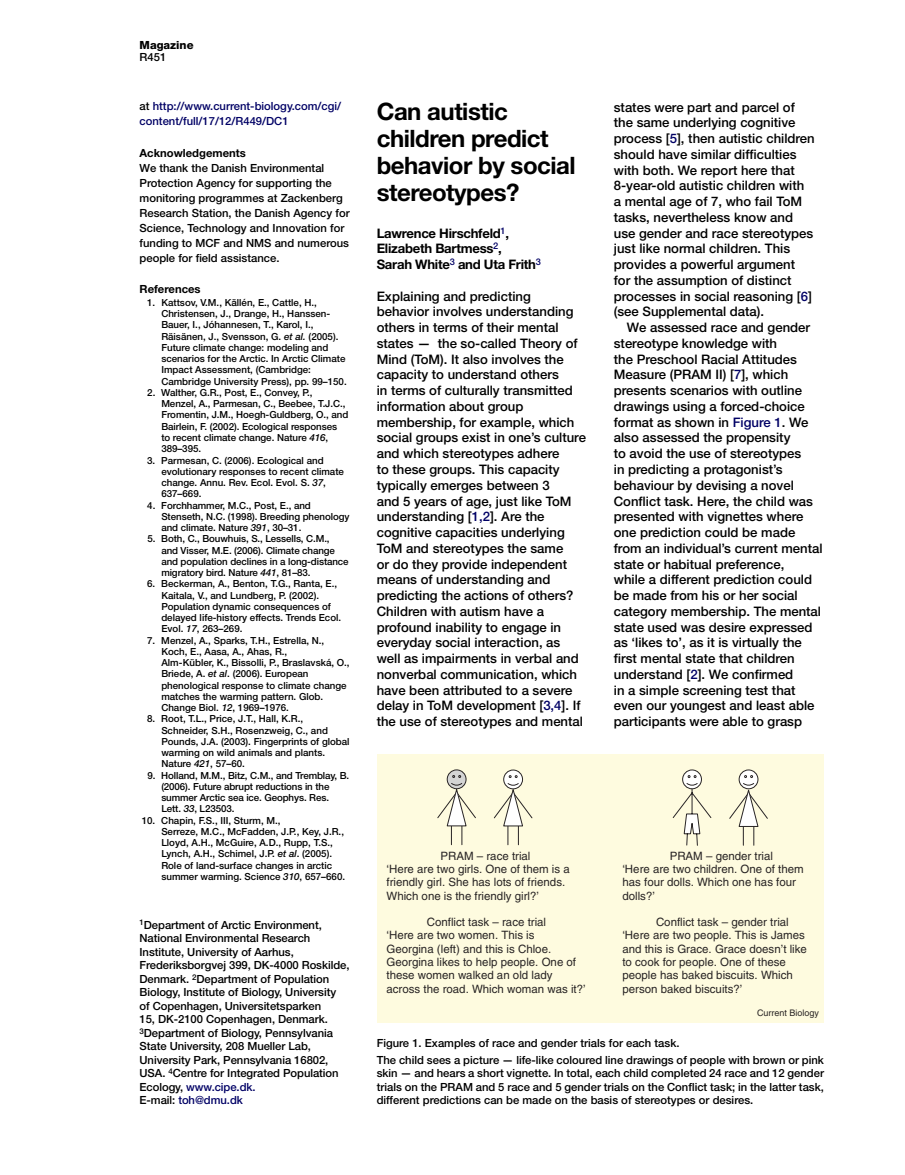
<style>
.page{position:relative;width:905px;height:1175px;background:#fff}
.page>*{position:absolute;margin:0;border:0;box-sizing:border-box;transform-origin:0 0}
.t1{font:700 24px/27px "Helvetica Neue";letter-spacing:-.02em;color:#000}
.t2{font:500 13.2px/15.8px "Helvetica Neue";color:#000}
.t3{font:700 13.2px/15.8px "Helvetica Neue";letter-spacing:-.02em;color:#000}
.t4{font:11.55px/13.4px "Helvetica";color:#282424}
.t5{font:500 11.25px/13.5px "Helvetica Neue";letter-spacing:-.005em;color:#000}
.t6{font:500 11.25px/15px "Helvetica Neue";color:#000065}
.t7{font:700 11.25px "Helvetica Neue";color:#000}
.t8{font:800 11.25px "Helvetica Neue";color:#000}
.t9{font:500 9.75px/11.2px "Helvetica Neue";color:#000}
.t10{font:9px "Helvetica";color:#282424}
.s1{color:#000}
.s2{font-style:italic}
.s3{color:#000065}
</style>
<div class="page">
<div style="left:377px;top:754px;width:446px;height:268px;background:#fefbdf"></div>
<svg style="left:672px;top:769px;width:40px;height:77px"></svg>
<svg style="left:437px;top:769px;width:96px;height:76px"></svg>
<svg style="left:729px;top:769px;width:39px;height:77px"></svg>
<p class="t8" style="left:140px;top:39px;width:55px">Magazine</p>
<p class="t5" style="left:140px;top:50px;width:28px">R451</p>
<p class="t6" style="left:140px;top:98px;width:203px"><span class="s1">at</span> http://www.current-biology.com/cgi/ content/full/17/12/R449/DC1</p>
<p class="t7" style="left:140px;top:146px;width:108px">Acknowledgements</p>
<p class="t5" style="left:140px;top:160px;width:211px;line-height:15px">We thank the Danish Environmental Protection Agency for supporting the monitoring programmes at Zackenberg Research Station, the Danish Agency for Science, Technology and Innovation for funding to MCF and NMS and numerous people for field assistance.</p>
<p class="t7" style="left:140px;top:282px;width:63px">References</p>
<p class="t9" style="left:161px;top:297px;width:187px;text-indent:-14px">1. Kattsov, V.M., Källén, E., Cattle, H., Christensen, J., Drange, H., Hanssen-Bauer, I., Jóhannesen, T., Karol, I., Räisänen, J., Svensson, G. <span class="s2">et al.</span> (2005).<br>Future climate change: modeling and scenarios for the Arctic. In Arctic Climate Impact Assessment, (Cambridge:<br>Cambridge University Press), pp. 99–150.</p>
<p class="t9" style="left:161px;top:387px;width:189px;text-indent:-14px">2. Walther, G.R., Post, E., Convey, P., Menzel, A., Parmesan, C., Beebee, T.J.C., Fromentin, J.M., Hoegh-Guldberg, O., and Bairlein, F. (2002). Ecological responses to recent climate change. Nature <span class="s2">416</span>, 389–395.</p>
<p class="t9" style="left:161px;top:454px;width:184px;text-indent:-14px">3. Parmesan, C. (2006). Ecological and evolutionary responses to recent climate change. Annu. Rev. Ecol. Evol. S. <span class="s2">37</span>,<br>637–669.</p>
<p class="t9" style="left:161px;top:499px;width:190px;text-indent:-14px">4. Forchhammer, M.C., Post, E., and<br>Stenseth, N.C. (1998). Breeding phenology and climate. Nature <span class="s2">391</span>, 30–31.</p>
<p class="t9" style="left:161px;top:533px;width:189px;text-indent:-14px">5. Both, C., Bouwhuis, S., Lessells, C.M., and Visser, M.E. (2006). Climate change and population declines in a long-distance migratory bird. Nature <span class="s2">441</span>, 81–83.</p>
<p class="t9" style="left:161px;top:578px;width:181px;text-indent:-14px">6. Beckerman, A., Benton, T.G., Ranta, E., Kaitala, V., and Lundberg, P. (2002).<br>Population dynamic consequences of delayed life-history effects. Trends Ecol.<br>Evol. <span class="s2">17</span>, 263–269.</p>
<p class="t9" style="left:161px;top:634px;width:190px;text-indent:-14px">7. Menzel, A., Sparks, T.H., Estrella, N., Koch, E., Aasa, A., Ahas, R.,<br>Alm-Kübler, K., Bissolli, P., Braslavská, O., Briede, A. <span class="s2">et al</span>. (2006). European phenological response to climate change matches the warming pattern. Glob.<br>Change Biol. <span class="s2">12</span>, 1969–1976.</p>
<p class="t9" style="left:161px;top:713px;width:190px;text-indent:-14px">8. Root, T.L., Price, J.T., Hall, K.R., Schneider, S.H., Rosenzweig, C., and Pounds, J.A. (2003). Fingerprints of global warming on wild animals and plants.<br>Nature <span class="s2">421</span>, 57–60.</p>
<p class="t9" style="left:161px;top:769px;width:189px;text-indent:-14px">9. Holland, M.M., Bitz, C.M., and Tremblay, B. (2006). Future abrupt reductions in the summer Arctic sea ice. Geophys. Res.<br>Lett. <span class="s2">33</span>, L23503.</p>
<p class="t9" style="left:161px;top:814px;width:185px;text-indent:-20px">10. Chapin, F.S., III, Sturm, M.,<br>Serreze, M.C., McFadden, J.P., Key, J.R., Lloyd, A.H., McGuire, A.D., Rupp, T.S., Lynch, A.H., Schimel, J.P. <span class="s2">et al</span>. (2005).<br>Role of land-surface changes in arctic summer warming. Science <span class="s2">310</span>, 657–660.</p>
<p class="t5" style="left:140px;top:918px;width:211px"><sup>1</sup>Department of Arctic Environment, National Environmental Research Institute, University of Aarhus, Frederiksborgvej 399, DK-4000 Roskilde, Denmark. <sup>2</sup>Department of Population Biology, Institute of Biology, University<br>of Copenhagen, Universitetsparken<br>15, DK-2100 Copenhagen, Denmark.<br><sup>3</sup>Department of Biology, Pennsylvania State University, 208 Mueller Lab, University Park, Pennsylvania 16802, USA. <sup>4</sup>Centre for Integrated Population Ecology, <span class="s3">www.cipe.dk.<br></span>E-mail: <span class="s3">toh@dmu.dk</span></p>
<h1 class="t1" style="left:377px;top:98px;width:200px">Can autistic children predict behavior by social stereotypes?</h1>
<p class="t3" style="left:377px;top:225px;width:166px">Lawrence Hirschfeld<sup>1</sup>,<br>Elizabeth Bartmess<sup>2</sup>,<br>Sarah White<sup>3</sup> and Uta Frith<sup>3</sup></p>
<p class="t2" style="left:377px;top:288px;width:211px">Explaining and predicting behavior involves understanding others in terms of their mental states — the so-called Theory of<br>Mind (ToM). It also involves the capacity to understand others<br>in terms of culturally transmitted information about group membership, for example, which social groups exist in one’s culture and which stereotypes adhere<br>to these groups. This capacity typically emerges between 3<br>and 5 years of age, just like ToM understanding [<span class="s3">1,2</span>]. Are the cognitive capacities underlying<br>ToM and stereotypes the same<br>or do they provide independent means of understanding and predicting the actions of others?<br>Children with autism have a profound inability to engage in everyday social interaction, as well as impairments in verbal and nonverbal communication, which have been attributed to a severe delay in ToM development [<span class="s3">3,4</span>]. If the use of stereotypes and mental</p>
<p class="t2" style="left:614px;top:99px;width:202px">states were part and parcel of the same underlying cognitive process [<span class="s3">5</span>], then autistic children should have similar difficulties with both. We report here that<br>8-year-old autistic children with a mental age of 7, who fail ToM tasks, nevertheless know and use gender and race stereotypes just like normal children. This provides a powerful argument for the assumption of distinct processes in social reasoning [<span class="s3">6</span>] (see Supplemental data).</p>
<p class="t2" style="left:614px;top:319px;width:210px;text-indent:13px">We assessed race and gender stereotype knowledge with<br>the Preschool Racial Attitudes<br>Measure (PRAM II) [<span class="s3">7</span>], which presents scenarios with outline drawings using a forced-choice format as shown in <span class="s3">Figure 1</span>. We also assessed the propensity<br>to avoid the use of stereotypes<br>in predicting a protagonist’s behaviour by devising a novel<br>Conflict task. Here, the child was presented with vignettes where one prediction could be made from an individual’s current mental state or habitual preference,<br>while a different prediction could be made from his or her social category membership. The mental state used was desire expressed as ‘likes to’, as it is virtually the first mental state that children understand [<span class="s3">2</span>]. We confirmed<br>in a simple screening test that even our youngest and least able participants were able to grasp</p>
<p class="t4" style="left:386px;top:848px;width:185px;text-indent:54px">PRAM – race trial<br>‘Here are two girls. One of them is a friendly girl. She has lots of friends.<br>Which one is the friendly girl?’</p>
<p class="t4" style="left:386px;top:915px;width:201px;text-indent:40px">Conflict task – race trial<br>‘Here are two women. This is<br>Georgina (left) and this is Chloe.<br>Georgina likes to help people. One of these women walked an old lady across the road. Which woman was it?’</p>
<p class="t4" style="left:622px;top:848px;width:183px;text-indent:47px">PRAM – gender trial<br>‘Here are two children. One of them has four dolls. Which one has four dolls?’</p>
<p class="t4" style="left:622px;top:915px;width:186px;text-indent:34px">Conflict task – gender trial ‘Here are two people. This is James and this is Grace. Grace doesn’t like to cook for people. One of these people has baked biscuits. Which person baked biscuits?’</p>
<p class="t10" style="left:757px;top:1007px;width:64px">Current Biology</p>
<p class="t5" style="left:377px;top:1035px;width:449px;line-height:16.5px">Figure 1. Examples of race and gender trials for each task.<br>The child sees a picture — life-like coloured line drawings of people with brown or pink</p>
<p class="t5" style="left:377px;top:1066px;width:449px;text-align:justify">skin — and hears a short vignette. In total, each child completed 24 race and 12 gender trials on the PRAM and 5 race and 5 gender trials on the Conflict task; in the latter task, different predictions can be made on the basis of stereotypes or desires.</p>
</div>
